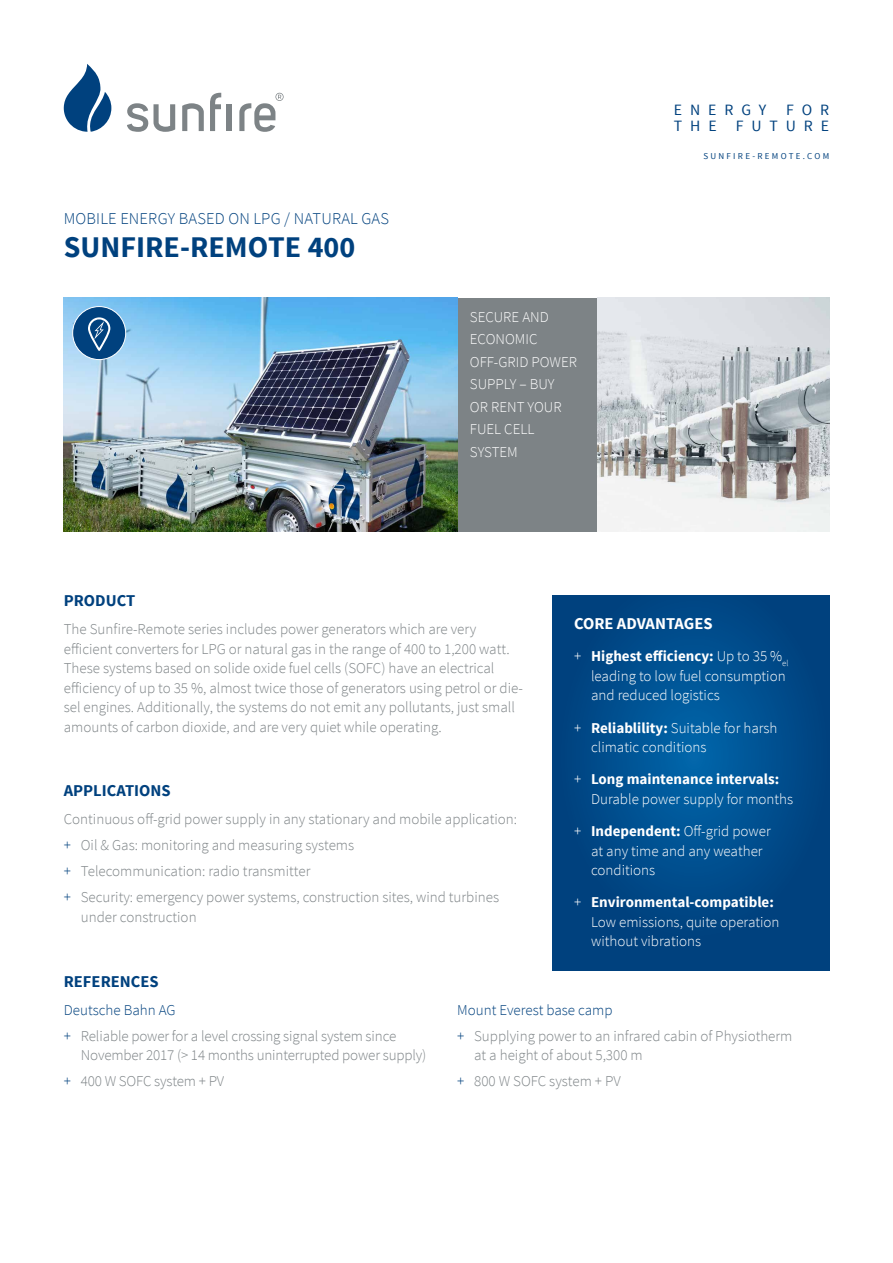
<style>
.page{position:relative;width:893px;height:1263px;background:#fff}
.page>*{position:absolute;margin:0;border:0;box-sizing:border-box;transform-origin:0 0}
.t1{font:700 30px "Source Sans Pro";color:#00417e}
.t2{font:300 16.5px "Source Sans Pro";letter-spacing:.01em;color:#00417e}
.t3{font:700 16.5px "Source Sans Pro";color:#00417e}
.t4{font:700 16.5px "Source Sans Pro";color:#fff}
.t5{font:15.75px/16.5px "Source Sans Pro";letter-spacing:.5em;color:#00417e;text-align:right}
.t6{font:300 15px/25.8px "Source Sans Pro";color:#7d8386}
.t7{font:300 15px/19.5px "Source Sans Pro";color:#fff}
.t8{font:9px "Source Sans Pro";letter-spacing:.25em;color:#00417e}
.s1{color:#00417e}
.s2{font-weight:700}
</style>
<div class="page">
<div style="left:455px;top:298px;width:145px;height:233px;background:#7d8386"></div>
<img style="left:64px;top:298px;width:393px;height:233px">
<div style="left:73px;top:307px;width:53px;height:53px;background:#00417e;border-radius:50%"></div>
<svg style="left:88px;top:317px;width:22px;height:34px"></svg>
<div style="left:72px;top:306px;width:54px;height:54px;border:1px solid #fff;border-radius:50%"></div>
<svg style="left:64px;top:64px;width:47px;height:68px"></svg>
<svg style="left:182px;top:103px;width:22px;height:28px"></svg>
<div style="left:227px;top:104px;width:5px;height:27px;background:#7d8386"></div>
<svg style="left:210px;top:93px;width:11px;height:38px"></svg>
<svg style="left:239px;top:93px;width:45px;height:39px"></svg>
<svg style="left:127px;top:103px;width:48px;height:29px"></svg>
<img style="left:597px;top:298px;width:232px;height:233px">
<svg style="left:553px;top:595px;width:276px;height:375px;background:#004a89"></svg>
<p class="t5" style="left:674px;top:101px;width:157px">FOR<br>THE FUTURE</p>
<p class="t5" style="left:674px;top:101px;width:94px">ENERGY</p>
<p class="t2" style="left:64px;top:208px;width:327px">MOBILE ENERGY BASED ON LPG / NATURAL GAS</p>
<h1 class="t1" style="left:64px;top:227px;width:293px">SUNFIRE-REMOTE 400</h1>
<p class="t7" style="left:470px;top:305px;width:109px;line-height:22.5px">SECURE AND<br>ECONOMIC<br>OFF-GRID POWER<br>SUPPLY – BUY<br>OR RENT YOUR<br>FUEL CELL<br>SYSTEM</p>
<p class="t8" style="left:703px;top:150px;width:127px">SUNFIRE-REMOTE.COM</p>
<p class="t3" style="left:64px;top:590px;width:73px">PRODUCT</p>
<p class="t6" style="left:64px;top:619px;width:461px;line-height:19.5px">The Sunfire-Remote series includes power generators which are very efficient converters for LPG or natural gas in the range of 400 to 1,200 watt.<br>These systems based on solide oxide fuel cells (SOFC) have an electrical efficiency of up to 35 %, almost twice those of generators using petrol or die&shy;sel engines. Additionally, the systems do not emit any pollutants, just small amounts of carbon dioxide, and are very quiet while operating.</p>
<p class="t3" style="left:64px;top:780px;width:108px">APPLICATIONS</p>
<p class="t6" style="left:64px;top:807px;width:455px">Continuous off-grid power supply in any stationary and mobile application: <span class="s1">+</span> Oil &amp; Gas: monitoring and measuring systems<br><span class="s1">+</span> Telecommunication: radio transmitter<br><span class="s1">+</span> Security: emergency power systems, construction sites, wind turbines</p>
<p class="t6" style="left:81px;top:904px;width:117px">under construction</p>
<p class="t4" style="left:574px;top:613px;width:140px">CORE ADVANTAGES</p>
<p class="t7" style="left:591px;top:647px;width:199px;text-indent:-17px">+ <span class="s2">Highest efficiency:</span> Up to 35 %<sub>el </sub>leading to low fuel consumption and reduced logistics</p>
<p class="t7" style="left:591px;top:718px;width:188px;text-indent:-17px">+ <span class="s2">Reliablility:</span> Suitable for harsh climatic conditions</p>
<p class="t7" style="left:591px;top:770px;width:204px;text-indent:-17px">+ <span class="s2">Long maintenance intervals:<br></span>Durable power supply for months</p>
<p class="t7" style="left:591px;top:821px;width:181px;text-indent:-17px">+ <span class="s2">Independent:</span> Off-grid power at any time and any weather conditions</p>
<p class="t7" style="left:591px;top:893px;width:190px;text-indent:-17px">+ <span class="s2">Environmental-compatible:<br></span>Low emissions, quite operation without vibrations</p>
<p class="t3" style="left:64px;top:971px;width:96px">REFERENCES</p>
<p class="t6" style="left:64px;top:997px;width:334px"><span class="s1">Deutsche Bahn AG<br>+</span> Reliable power for a level crossing signal system since</p>
<p class="t6" style="left:64px;top:1042px;width:364px;text-indent:17px">November 2017 (&gt; 14 months uninterrupted power supply) <span class="s1">+</span> 400 W SOFC system + PV</p>
<p class="t6" style="left:457px;top:997px;width:337px"><span class="s1">Mount Everest base camp<br>+</span> Supplying power to an infrared cabin of Physiotherm</p>
<p class="t6" style="left:457px;top:1042px;width:187px;text-indent:17px">at a height of about 5,300 m <span class="s1">+</span> 800 W SOFC system + PV</p>
</div>
